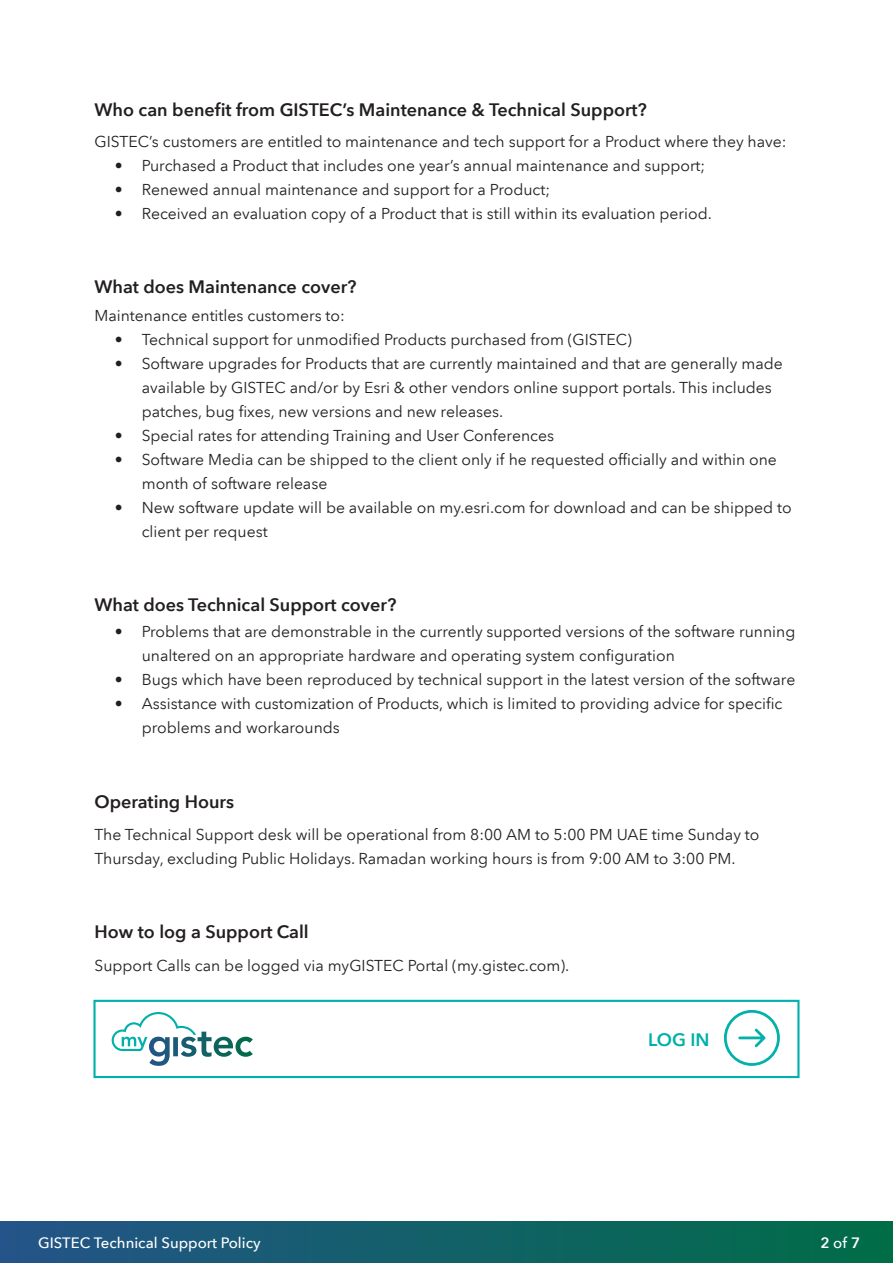
<style>
.page{position:relative;width:893px;height:1263px;background:#fff}
.page>*{position:absolute;margin:0;border:0;box-sizing:border-box;transform-origin:0 0}
.t1{font:600 18px "Avenir Next LT Pro";color:#231f20}
.t2{font:600 18px "Avenir Next LT Pro";color:#00b0aa}
.t3{font:15.75px/24px "Avenir Next LT Pro";color:#231f20}
.t4{font:500 15px "Avenir Next LT Pro";color:#fff}
.t5{font:600 15px "Avenir Next LT Pro";color:#fff}
.s1{font-weight:500}
</style>
<div class="page">
<div style="left:1px;top:1221px;width:892px;height:42px;background:linear-gradient(to right,#245489,#006d47)"></div>
<div style="left:93px;top:1000px;width:706px;height:78px;background:#fff;border:2px solid #00b0aa"></div>
<svg style="left:112px;top:1012px;width:141px;height:54px"></svg>
<svg style="left:724px;top:1010px;width:56px;height:56px"></svg>
<p class="t1" style="left:94px;top:99px;width:554px">Who can benefit from GISTEC’s Maintenance &amp; Technical Support?</p>
<p class="t3" style="left:94px;top:129px;width:694px">GISTEC’s customers are entitled to maintenance and tech support for a Product where they have:</p>
<p class="t3" style="left:115px;top:153px;width:592px">• Purchased a Product that includes one year’s annual maintenance and support;</p>
<p class="t3" style="left:115px;top:177px;width:437px">• Renewed annual maintenance and support for a Product;</p>
<p class="t3" style="left:115px;top:201px;width:599px">• Received an evaluation copy of a Product that is still within its evaluation period.</p>
<p class="t1" style="left:94px;top:276px;width:264px">What does Maintenance cover?</p>
<p class="t3" style="left:94px;top:303px;width:252px">Maintenance entitles customers to:</p>
<p class="t3" style="left:115px;top:327px;width:519px">• Technical support for unmodified Products purchased from (GISTEC)</p>
<p class="t3" style="left:142px;top:351px;width:643px;text-indent:-27px">• Software upgrades for Products that are currently maintained and that are generally made available by GISTEC and/or by Esri &amp; other vendors online support portals. This includes patches, bug fixes, new versions and new releases.</p>
<p class="t3" style="left:115px;top:423px;width:441px">• Special rates for attending Training and User Conferences</p>
<p class="t3" style="left:142px;top:447px;width:637px;text-indent:-27px">• Software Media can be shipped to the client only if he requested officially and within one month of software release</p>
<p class="t3" style="left:142px;top:495px;width:651px;text-indent:-27px">• New software update will be available on my.esri.com for download and can be shipped to client per request</p>
<p class="t1" style="left:94px;top:594px;width:303px">What does Technical Support cover?</p>
<p class="t3" style="left:142px;top:620px;width:655px;text-indent:-27px">• Problems that are demonstrable in the currently supported versions of the software running unaltered on an appropriate hardware and operating system configuration</p>
<p class="t3" style="left:115px;top:668px;width:682px">• Bugs which have been reproduced by technical support in the latest version of the software</p>
<p class="t3" style="left:142px;top:692px;width:642px;text-indent:-27px">• Assistance with customization of Products, which is limited to providing advice for specific problems and workarounds</p>
<p class="t1" style="left:94px;top:790px;width:141px">Operating Hours</p>
<p class="t3" style="left:94px;top:822px;width:667px">The Technical Support desk will be operational from 8:00 AM to 5:00 PM UAE time Sunday to<br>Thursday, excluding Public Holidays. Ramadan working hours is from 9:00 AM to 3:00 PM.</p>
<p class="t1" style="left:94px;top:921px;width:216px">How to log a Support Call</p>
<p class="t3" style="left:94px;top:953px;width:476px">Support Calls can be logged via myGISTEC Portal (my.gistec.com).</p>
<p class="t2" style="left:648px;top:1028px;width:63px">LOG IN</p>
<p class="t4" style="left:38px;top:1233px;width:224px">GISTEC Technical Support Policy</p>
<p class="t5" style="left:820px;top:1233px;width:41px">2 <span class="s1">of</span> 7</p>
</div>
